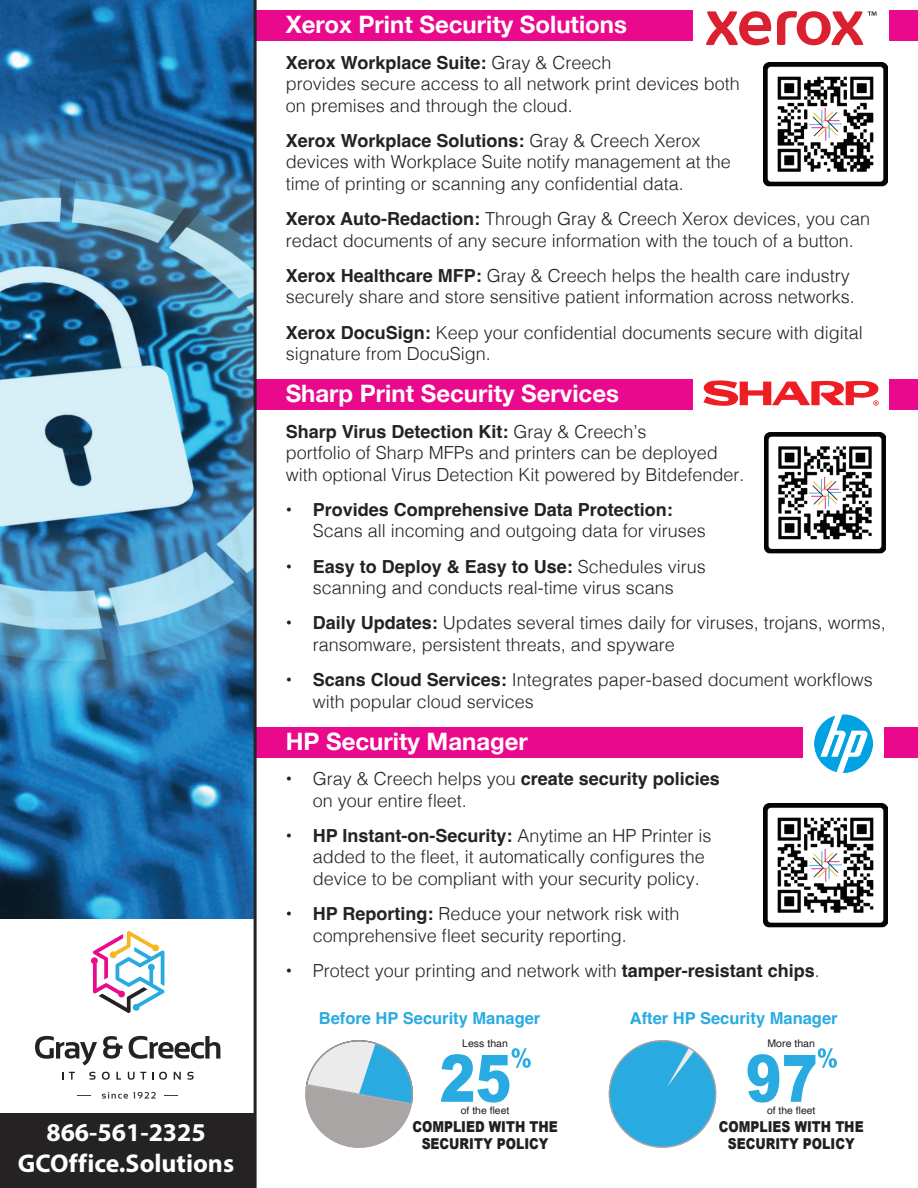
<style>
.page{position:relative;width:918px;height:1188px;background:#fff}
.page>*{position:absolute;margin:0;border:0;box-sizing:border-box;transform-origin:0 0}
.t1{font:900 65.4px "Arial";color:#29abe2;scale:.83 1}
.t2{font:700 25.8px/30.9px "Myriad Pro";color:#fff;text-align:center}
.t3{font:700 24px "Helvetica Neue";color:#fff}
.t4{font:300 18px/21.6px "Helvetica";color:#242222}
.t5{font:700 18px "Helvetica";color:#242222}
.t6{font:700 16.5px "Helvetica";color:#29abe2}
.t7{font:900 15px/17.4px "Arial";color:#231f20;text-align:center;scale:.83 1}
.t8{font:10.5px "Helvetica";color:#231f20}
.t9{font:10.35px "Helvetica";color:#231f20}
.s1{font-weight:700}
</style>
<div class="page">
<div style="left:0;top:1113px;width:255px;height:75px;background:#242222"></div>
<div style="left:0;top:10px;width:918px;height:30px;background:#ea098d"></div>
<div style="left:0;top:379px;width:918px;height:31px;background:#ea098d"></div>
<svg style="left:91px;top:931px;width:74px;height:82px"></svg>
<svg style="left:35px;top:1036px;width:62px;height:29px"></svg>
<svg style="left:103px;top:1036px;width:20px;height:23px"></svg>
<svg style="left:129px;top:1036px;width:91px;height:23px"></svg>
<svg style="left:89px;top:1072px;width:7px;height:8px"></svg>
<svg style="left:102px;top:1072px;width:8px;height:8px"></svg>
<svg style="left:116px;top:1072px;width:5px;height:8px"></svg>
<svg style="left:128px;top:1072px;width:18px;height:8px"></svg>
<svg style="left:69px;top:1072px;width:6px;height:8px"></svg>
<svg style="left:159px;top:1072px;width:8px;height:8px"></svg>
<svg style="left:174px;top:1072px;width:7px;height:8px"></svg>
<svg style="left:187px;top:1072px;width:7px;height:8px"></svg>
<svg style="left:102px;top:1092px;width:54px;height:7px"></svg>
<svg style="left:78px;top:1095px;width:13px;height:1px"></svg>
<svg style="left:165px;top:1095px;width:13px;height:1px"></svg>
<div style="left:693px;top:8px;width:196px;height:40px;background:#fff"></div>
<svg style="left:706px;top:11px;width:171px;height:34px"></svg>
<div style="left:693px;top:373px;width:196px;height:40px;background:#fff"></div>
<svg style="left:703px;top:380px;width:176px;height:26px"></svg>
<div style="left:0;top:727px;width:918px;height:31px;background:#ea098d"></div>
<div style="left:803px;top:706px;width:81px;height:75px;background:#fff"></div>
<img style="left:815px;top:714px;width:57px;height:58px">
<img style="left:764px;top:63px;width:123px;height:124px">
<img style="left:764px;top:804px;width:123px;height:124px">
<img style="left:765px;top:432px;width:121px;height:122px">
<img style="left:0;top:0;width:254px;height:918px">
<svg style="left:305px;top:1040px;width:108px;height:108px"></svg>
<svg style="left:512px;top:1048px;width:19px;height:20px"></svg>
<svg style="left:818px;top:1048px;width:19px;height:20px"></svg>
<div style="left:609px;top:1041px;width:107px;height:106px;background:#29abe2;border-radius:50%"></div>
<svg style="left:667px;top:1046px;width:29px;height:41px"></svg>
<hr style="left:254px;top:0;width:3px;height:1188px;background:#242222">
<h2 class="t2" style="left:18px;top:1116px;width:218px">866-561-2325<br>GCOffice.Solutions</h2>
<h3 class="t3" style="left:286px;top:6px;width:343px">Xerox Print Security Solutions</h3>
<p class="t4" style="left:286px;top:50px;width:456px"><span class="s1">Xerox Workplace Suite:</span> Gray &amp; Creech<br>provides secure access to all network print devices both on premises and through the cloud.</p>
<p class="t4" style="left:286px;top:128px;width:447px"><span class="s1">Xerox Workplace Solutions:</span> Gray &amp; Creech Xerox devices with Workplace Suite notify management at the time of printing or scanning any confidential data.</p>
<p class="t4" style="left:286px;top:207px;width:586px"><span class="s1">Xerox Auto-Redaction:</span> Through Gray &amp; Creech Xerox devices, you can redact documents of any secure information with the touch of a button.</p>
<p class="t4" style="left:286px;top:263px;width:571px"><span class="s1">Xerox Healthcare MFP:</span> Gray &amp; Creech helps the health care industry securely share and store sensitive patient information across networks.</p>
<p class="t4" style="left:286px;top:320px;width:579px"><span class="s1">Xerox DocuSign:</span> Keep your confidential documents secure with digital signature from DocuSign.</p>
<h3 class="t3" style="left:286px;top:375px;width:335px">Sharp Print Security Services</h3>
<p class="t4" style="left:286px;top:419px;width:460px"><span class="s1">Sharp Virus Detection Kit:</span> Gray &amp; Creech’s<br>portfolio of Sharp MFPs and printers can be deployed with optional Virus Detection Kit powered by Bitdefender.</p>
<p class="t5" style="left:286px;top:498px;width:389px">• Provides Comprehensive Data Protection:</p>
<p class="t4" style="left:313px;top:519px;width:395px">Scans all incoming and outgoing data for viruses</p>
<p class="t4" style="left:286px;top:554px;width:422px;text-align:center"><span class="s1">• Easy to Deploy &amp; Easy to Use:</span> Schedules virus scanning and conducts real-time virus scans</p>
<p class="t4" style="left:313px;top:611px;width:575px;text-indent:-27px"><span class="s1">• Daily Updates:</span> Updates several times daily for viruses, trojans, worms, ransomware, persistent threats, and spyware</p>
<p class="t4" style="left:313px;top:667px;width:562px;text-indent:-27px"><span class="s1">• Scans Cloud Services:</span> Integrates paper-based document workflows with popular cloud services</p>
<h3 class="t3" style="left:286px;top:722px;width:244px">HP Security Manager</h3>
<p class="t4" style="left:313px;top:766px;width:409px;text-indent:-27px"><span class="s1">•</span> Gray &amp; Creech helps you <span class="s1">create security policies </span>on your entire fleet.</p>
<p class="t4" style="left:313px;top:823px;width:400px;text-indent:-27px"><span class="s1">• HP Instant-on-Security:</span> Anytime an HP Printer is added to the fleet, it automatically configures the device to be compliant with your security policy.</p>
<p class="t4" style="left:313px;top:901px;width:368px;text-indent:-27px"><span class="s1">• HP Reporting:</span> Reduce your network risk with comprehensive fleet security reporting.</p>
<p class="t4" style="left:286px;top:958px;width:536px"><span class="s1">•</span> Protect your printing and network with <span class="s1">tamper-resistant chips</span>.</p>
<p class="t6" style="left:319px;top:1008px;width:223px">Before HP Security Manager</p>
<p class="t6" style="left:630px;top:1008px;width:209px">After HP Security Manager</p>
<p class="t8" style="left:462px;top:1035px;width:47px">Less than</p>
<h1 class="t1" style="left:439px;top:1031px;width:88px">25</h1>
<p class="t9" style="left:461px;top:1103px;width:50px">of the fleet</p>
<p class="t7" style="left:412px;top:1117px;width:177px">COMPLIED WITH THE<br>SECURITY POLICY</p>
<p class="t8" style="left:768px;top:1035px;width:49px">More than</p>
<h1 class="t1" style="left:746px;top:1031px;width:88px">97</h1>
<p class="t9" style="left:767px;top:1103px;width:50px">of the fleet</p>
<p class="t7" style="left:719px;top:1117px;width:176px">COMPLIES WITH THE<br>SECURITY POLICY</p>
</div>
